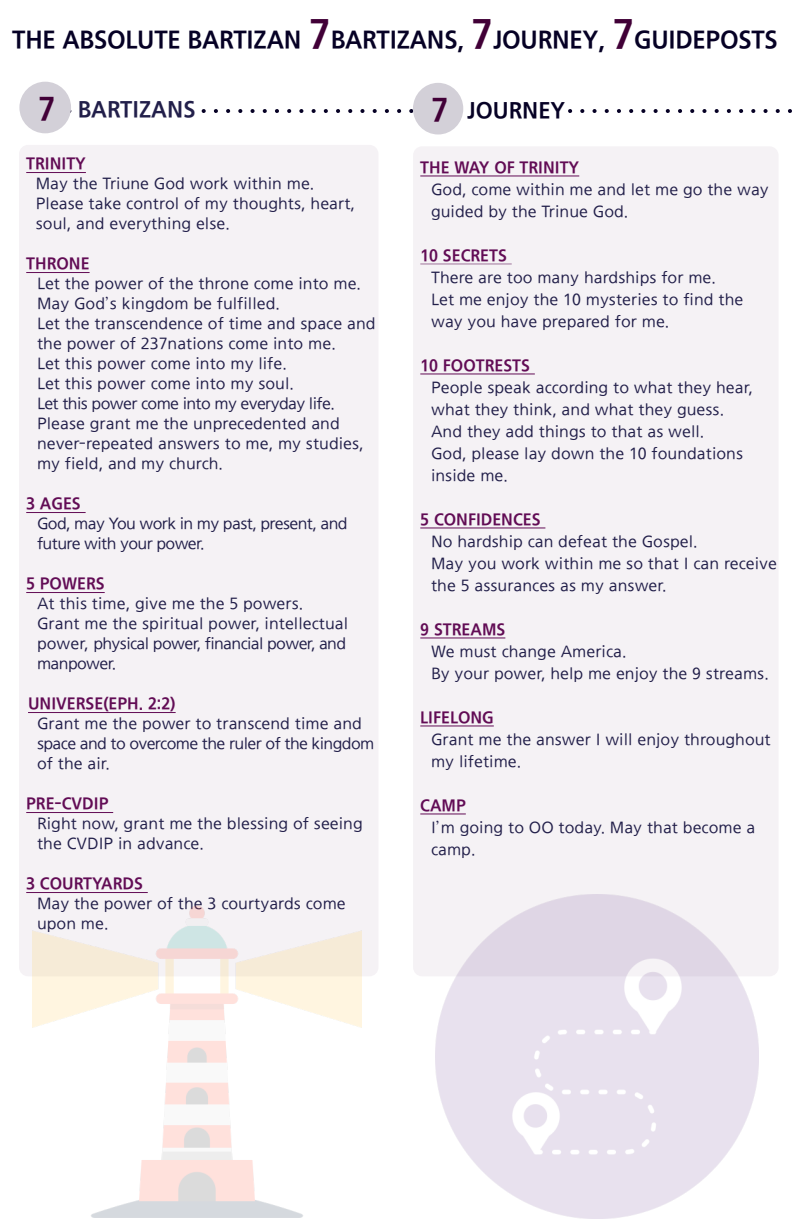
<style>
.page{position:relative;width:792px;height:1224px;background:#fff}
.page>*{position:absolute;margin:0;border:0;box-sizing:border-box;transform-origin:0 0}
.t1{font:32px "Rix J Go B";color:#410037}
.t2{font:24px "Rix J Go B";letter-spacing:-.01em;color:#060125}
.t3{font:22px "Rix J Go B";color:#221f4a}
.t4{font:22px "Rix J Go B";color:#060125}
.t5{font:16px/20px "Rix J Go L";color:#221f4a}
.t6{font:16px "Rix J Go B";color:#620c55}
.t7{font:16px/20px "Rix J Go L";letter-spacing:-.04em;color:#221f4a}
.s1{font-size:40px;color:#410037}
.s2{font-family:"Rix J Go B";color:#620c55}
.s3{font-family:"Rix Go L"}
</style>
<div class="page">
<svg style="left:70px;top:109px;width:722px;height:4px"></svg>
<div style="left:19px;top:145px;width:359px;height:831px;background:#f5f2f5;border-radius:9px"></div>
<hr style="left:26px;top:172px;width:60px;height:1px;background:#620c55">
<hr style="left:26px;top:272px;width:64px;height:1px;background:#620c55">
<hr style="left:26px;top:512px;width:60px;height:1px;background:#620c55">
<hr style="left:26px;top:592px;width:79px;height:1px;background:#620c55">
<hr style="left:28px;top:712px;width:148px;height:1px;background:#620c55">
<hr style="left:26px;top:812px;width:87px;height:1px;background:#620c55">
<hr style="left:26px;top:892px;width:122px;height:1px;background:#620c55">
<div style="left:413px;top:146px;width:366px;height:830px;background:#f5f2f5;border-radius:9px"></div>
<hr style="left:420px;top:176px;width:159px;height:1px;background:#620c55">
<hr style="left:420px;top:264px;width:92px;height:1px;background:#9f759b">
<hr style="left:420px;top:374px;width:115px;height:1px;background:#620c55">
<hr style="left:420px;top:528px;width:125px;height:1px;background:#620c55">
<hr style="left:420px;top:638px;width:85px;height:1px;background:#620c55">
<hr style="left:420px;top:726px;width:74px;height:1px;background:#620c55">
<hr style="left:420px;top:814px;width:46px;height:1px;background:#620c55">
<div style="left:19px;top:82px;width:52px;height:51px;background:#d3d0d8;border-radius:50%"></div>
<div style="left:78px;top:100px;width:121px;height:22px;background:#fff"></div>
<div style="left:446px;top:100px;width:120px;height:33px;background:#fff"></div>
<div style="left:413px;top:83px;width:50px;height:52px;background:#d3d0d8;border-radius:50%"></div>
<img style="left:435px;top:895px;width:324px;height:323px">
<img style="left:33px;top:905px;width:329px;height:313px">
<p class="t2" style="left:12px;top:26px;width:767px">THE ABSOLUTE BARTIZAN <span class="s1">7</span>BARTIZANS, <span class="s1">7</span>JOURNEY, <span class="s1">7</span>GUIDEPOSTS</p>
<p class="t1" style="left:38px;top:91px;width:19px">7</p>
<p class="t3" style="left:78px;top:96px;width:119px">BARTIZANS</p>
<p class="t1" style="left:431px;top:92px;width:19px">7</p>
<p class="t4" style="left:467px;top:98px;width:100px">JOURNEY</p>
<p class="t5" style="left:36px;top:154px;width:321px;text-indent:-10px"><span class="s2">TRINITY<br></span>May the Triune God work within me.<br>Please take control of my thoughts, heart, soul, and everything else.</p>
<p class="t6" style="left:26px;top:255px;width:65px">THRONE</p>
<p class="t5" style="left:37px;top:274px;width:326px">Let the power of the throne come into me.<br>May God<span class="s3">’</span>s kingdom be fulfilled.</p>
<p class="t5" style="left:37px;top:314px;width:340px">Let the transcendence of time and space and the power of 237nations come into me.</p>
<p class="t5" style="left:37px;top:354px;width:251px">Let this power come into my life.</p>
<p class="t5" style="left:37px;top:374px;width:258px">Let this power come into my soul.</p>
<p class="t7" style="left:37px;top:394px;width:299px">Let this power come into my everyday life.</p>
<p class="t5" style="left:37px;top:414px;width:328px">Please grant me the unprecedented and never-repeated answers to me, my studies, my field, and my church.</p>
<p class="t6" style="left:26px;top:495px;width:56px">3 AGES</p>
<p class="t7" style="left:37px;top:514px;width:312px">God, may You work in my past, present, and future with your power.</p>
<p class="t6" style="left:26px;top:575px;width:80px">5 POWERS</p>
<p class="t5" style="left:37px;top:594px;width:268px">At this time, give me the 5 powers.</p>
<p class="t5" style="left:37px;top:614px;width:313px">Grant me the spiritual power, intellectual power, physical power, financial power, and manpower.</p>
<p class="t6" style="left:28px;top:695px;width:149px">UNIVERSE(EPH. 2:2)</p>
<p class="t5" style="left:37px;top:714px;width:339px">Grant me the power to transcend time and space and to overcome the ruler of the kingdom of the air.</p>
<p class="t6" style="left:26px;top:795px;width:84px">PRE-CVDIP</p>
<p class="t5" style="left:37px;top:814px;width:327px">Right now, grant me the blessing of seeing the CVDIP in advance.</p>
<p class="t6" style="left:26px;top:875px;width:118px">3 COURTYARDS</p>
<p class="t5" style="left:37px;top:894px;width:310px">May the power of the 3 courtyards come upon me.</p>
<p class="t6" style="left:420px;top:158px;width:160px">THE WAY OF TRINITY</p>
<p class="t5" style="left:431px;top:179px;width:339px;line-height:22px">God, come within me and let me go the way guided by the Trinue God.</p>
<p class="t6" style="left:420px;top:246px;width:88px">10 SECRETS</p>
<p class="t5" style="left:431px;top:268px;width:286px">There are too many hardships for me.</p>
<p class="t5" style="left:431px;top:289px;width:314px;line-height:22px">Let me enjoy the 10 mysteries to find the way you have prepared for me.</p>
<p class="t6" style="left:420px;top:356px;width:111px">10 FOOTRESTS</p>
<p class="t5" style="left:431px;top:377px;width:323px;line-height:22px">People speak according to what they hear, what they think, and what they guess.</p>
<p class="t5" style="left:431px;top:422px;width:275px">And they add things to that as well.</p>
<p class="t5" style="left:431px;top:443px;width:314px;line-height:22px">God, please lay down the 10 foundations inside me.</p>
<p class="t6" style="left:420px;top:510px;width:122px">5 CONFIDENCES</p>
<p class="t5" style="left:431px;top:532px;width:268px">No hardship can defeat the Gospel.</p>
<p class="t5" style="left:431px;top:553px;width:347px;line-height:22px">May you work within me so that I can receive the 5 assurances as my answer.</p>
<p class="t6" style="left:420px;top:620px;width:87px">9 STREAMS</p>
<p class="t5" style="left:431px;top:642px;width:197px">We must change America.</p>
<p class="t5" style="left:431px;top:664px;width:339px">By your power, help me enjoy the 9 streams.</p>
<p class="t6" style="left:420px;top:708px;width:75px">LIFELONG</p>
<p class="t5" style="left:431px;top:729px;width:341px;line-height:22px">Grant me the answer I will enjoy throughout my lifetime.</p>
<p class="t6" style="left:420px;top:796px;width:47px">CAMP</p>
<p class="t5" style="left:431px;top:817px;width:326px;line-height:22px">I<span class="s3">’</span>m going to OO today. May that become a camp.</p>
</div>
